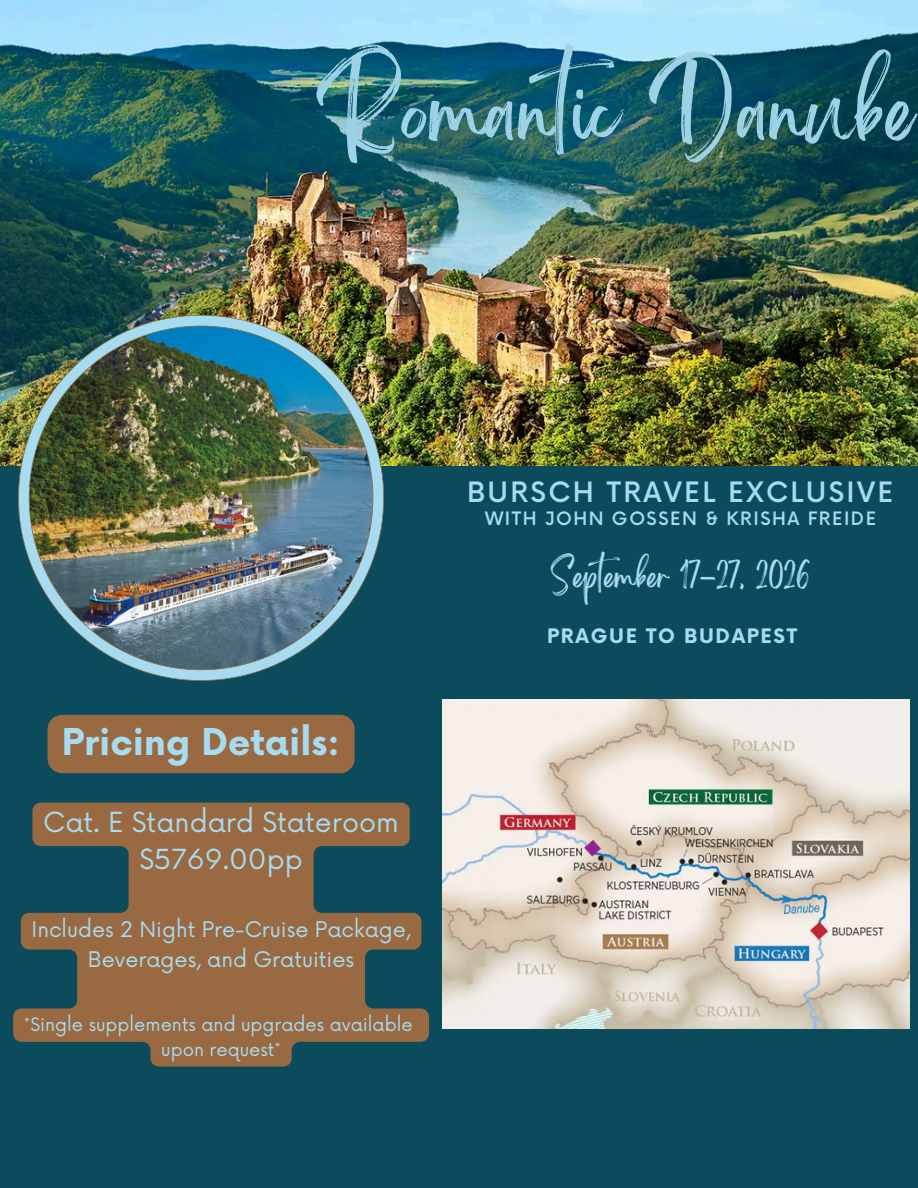
<style>
.page{position:relative;width:918px;height:1188px;background:#0c4b5c}
.page>*{position:absolute;margin:0;border:0;box-sizing:border-box;transform-origin:0 0}
.t1{font:72.9px "Brightwall";color:#9dd1e5}
.t2{font:700 36px "Now";color:#a7dbf0}
.t3{font:500 27.3px "Now";letter-spacing:.085em;color:#a7dbf0}
.t4{font:27px/37.2px "Now";color:#a7dbf0;text-align:center}
.t5{font:27px "Brightwall";color:#a7dbf0}
.t6{font:21px/29.2px "Now";color:#a7dbf0;text-align:center}
.t7{font:700 19.5px "Now";letter-spacing:.085em;color:#a7dbf0}
.t8{font:18px "Now";color:#a7dbf0}
.t9{font:500 18px "Now";letter-spacing:.085em;color:#a7dbf0}
</style>
<div class="page">
<img style="left:0;top:0;width:918px;height:466px">
<img style="left:18px;top:315px;width:366px;height:366px">
<img style="left:442px;top:700px;width:467px;height:328px">
<div style="left:48px;top:715px;width:307px;height:58px;background:#996a42;border-radius:15px"></div>
<svg style="left:13px;top:803px;width:416px;height:264px;fill:#996a42"></svg>
<h1 class="t1" style="left:317px;top:85px;width:598px">Romantic Danube</h1>
<h4 class="t2" style="left:62px;top:722px;width:280px">Pricing Details:</h4>
<h2 class="t4" style="left:43px;top:805px;width:357px">Cat. E Standard Stateroom $5769.00pp</h2>
<h3 class="t6" style="left:32px;top:916px;width:380px">Includes 2 Night Pre-Cruise Package,<br>Beverages, and Gratuities</h3>
<h5 class="t8" style="left:24px;top:1014px;width:390px">*Single supplements and upgrades available</h5>
<p class="t8" style="left:161px;top:1039px;width:121px">upon request*</p>
<p class="t3" style="left:467px;top:478px;width:428px">BURSCH TRAVEL EXCLUSIVE</p>
<p class="t9" style="left:485px;top:508px;width:393px">WITH JOHN GOSSEN &amp; KRISHA FREIDE</p>
<h6 class="t5" style="left:551px;top:567px;width:261px">September 17-27, 2026</h6>
<h3 class="t7" style="left:547px;top:626px;width:251px">PRAGUE TO BUDAPEST</h3>
</div>
